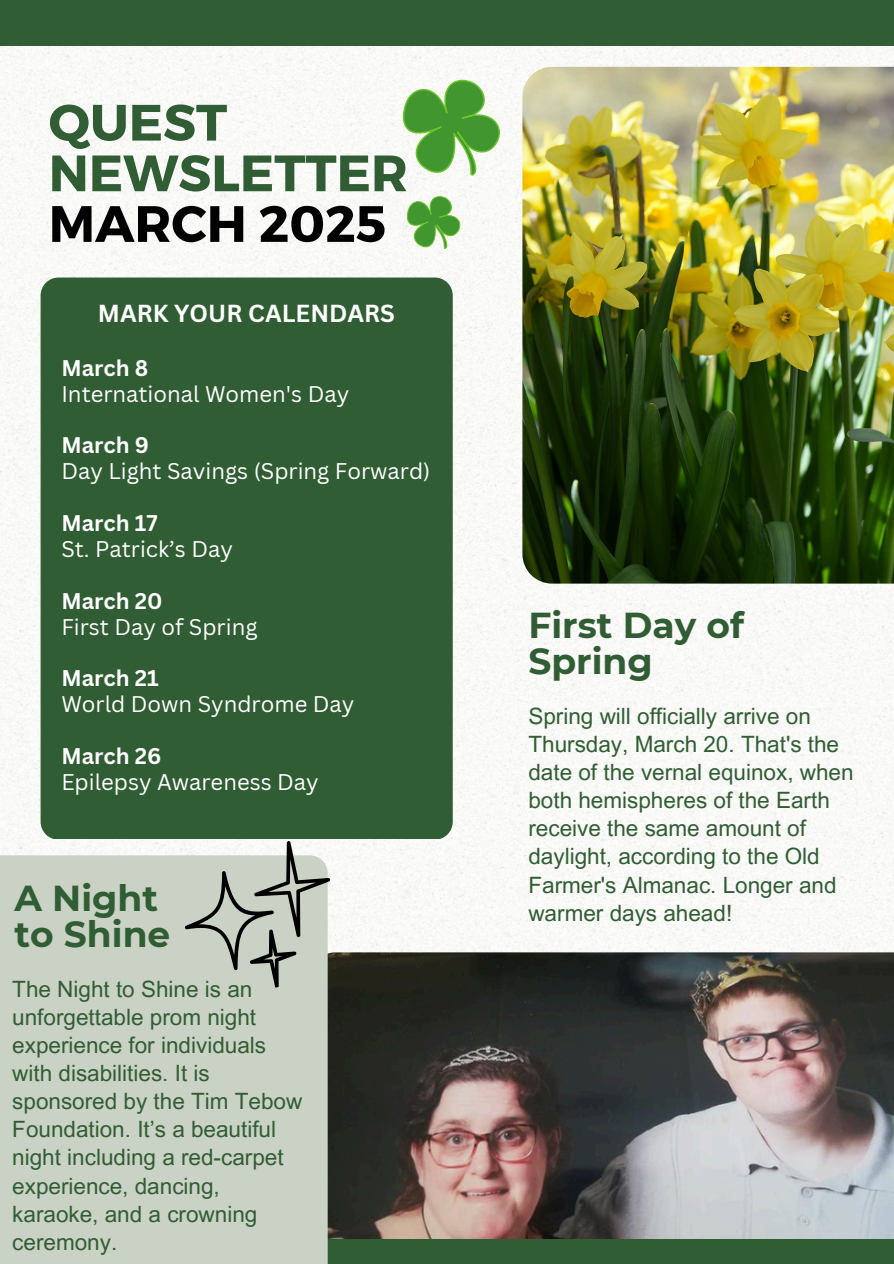
<style>
.page{position:relative;width:894px;height:1264px;background:#fff}
.page>*{position:absolute;margin:0;border:0;box-sizing:border-box;transform-origin:0 0}
.t1{font:700 51px/50.7px "Montserrat";color:#315d34}
.t2{font:700 36px/36px "Montserrat";color:#315d34}
.t3{font:700 24px "Canva Sans";color:#fff}
.t4{font:22.5px/28.2px "Arial MT Pro";color:#315d34}
.t5{font:22.05px "Canva Sans";color:#fff}
.t6{font:700 22.05px "Canva Sans";color:#fff}
.s1{color:#000}
</style>
<div class="page">
<img style="left:0;top:45px;width:893px;height:907px">
<img style="left:522px;top:67px;width:371px;height:516px">
<img style="left:327px;top:952px;width:566px;height:286px">
<div style="left:41px;top:277px;width:411px;height:562px;background:#315d34"></div>
<div style="left:0;top:0;width:893px;height:45px;background:#315d34"></div>
<div style="left:0;top:1238px;width:893px;height:25px;background:#315d34"></div>
<div style="left:0;top:855px;width:327px;height:408px;background:#cad2c5"></div>
<svg style="left:400px;top:76px;width:105px;height:105px"></svg>
<svg style="left:405px;top:194px;width:58px;height:57px"></svg>
<svg style="left:174px;top:834px;width:167px;height:158px"></svg>
<h1 class="t1" style="left:49px;top:94px;width:360px">QUEST<br>NEWSLETTER<br><span class="s1">MARCH 2025</span></h1>
<h3 class="t3" style="left:98px;top:296px;width:298px">MARK YOUR CALENDARS</h3>
<p class="t6" style="left:61px;top:352px;width:89px">March 8</p>
<p class="t5" style="left:61px;top:378px;width:289px">International Women's Day</p>
<p class="t6" style="left:61px;top:430px;width:89px">March 9</p>
<p class="t5" style="left:61px;top:455px;width:370px">Day Light Savings (Spring Forward)</p>
<p class="t6" style="left:61px;top:507px;width:98px">March 17</p>
<p class="t5" style="left:61px;top:533px;width:173px">St. Patrick’s Day</p>
<p class="t6" style="left:61px;top:585px;width:103px">March 20</p>
<p class="t5" style="left:61px;top:611px;width:198px">First Day of Spring</p>
<p class="t6" style="left:61px;top:662px;width:99px">March 21</p>
<p class="t5" style="left:61px;top:688px;width:294px">World Down Syndrome Day</p>
<p class="t6" style="left:61px;top:740px;width:102px">March 26</p>
<h2 class="t5" style="left:61px;top:766px;width:259px">Epilepsy Awareness Day</h2>
<p class="t2" style="left:14px;top:879px;width:157px">A Night to Shine</p>
<p class="t4" style="left:12px;top:977px;width:291px">The Night to Shine is an unforgettable prom night experience for individuals with disabilities. It is sponsored by the Tim Tebow<br>Foundation. It’s a beautiful night including a red-carpet experience, dancing, karaoke, and a crowning ceremony.</p>
<p class="t2" style="left:528px;top:607px;width:217px">First Day of<br>Spring</p>
<p class="t4" style="left:528px;top:704px;width:326px">Spring will officially arrive on<br>Thursday, March 20. That's the date of the vernal equinox, when both hemispheres of the Earth receive the same amount of daylight, according to the Old<br>Farmer's Almanac. Longer and warmer days ahead!</p>
</div>
